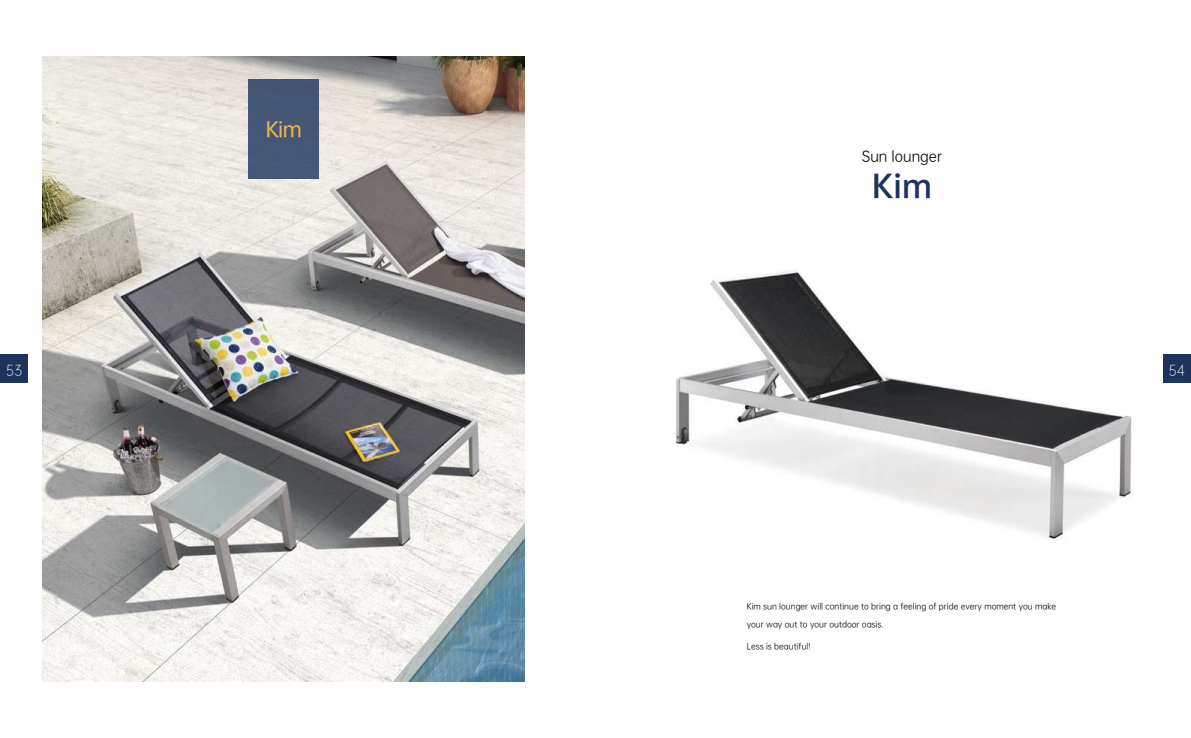
<style>
.page{position:relative;width:1191px;height:738px;background:#fff}
.page>*{position:absolute;margin:0;border:0;box-sizing:border-box;transform-origin:0 0}
.t1{font:30px "OPPO Sans B";color:#1c335b}
.t2{font:20px "OPPO Sans M";color:#e9b74b}
.t3{font:14px "OPPO Sans R";color:#000}
.t4{font:14px "OPPO Sans L";color:#fff}
.t5{font:8px "OPPO Sans R";color:#000}
</style>
<div class="page">
<img style="left:43px;top:57px;width:481px;height:623px">
<div style="left:248px;top:79px;width:71px;height:100px;background:#455776"></div>
<img style="left:675px;top:270px;width:457px;height:270px">
<div style="left:0;top:354px;width:28px;height:29px;background:#1c335b"></div>
<div style="left:1162px;top:354px;width:29px;height:29px;background:#1c335b"></div>
<h2 class="t2" style="left:266px;top:113px;width:38px">Kim</h2>
<h3 class="t3" style="left:862px;top:145px;width:82px">Sun lounger</h3>
<h1 class="t1" style="left:872px;top:160px;width:61px">Kim</h1>
<h3 class="t4" style="left:6px;top:359px;width:18px">53</h3>
<h3 class="t4" style="left:1168px;top:359px;width:18px">54</h3>
<p class="t5" style="left:746px;top:599px;width:311px">Kim sun lounger will continue to bring a feeling of pride every moment you make</p>
<p class="t5" style="left:746px;top:617px;width:138px">your way out to your outdoor oasis.</p>
<p class="t5" style="left:746px;top:640px;width:65px">Less is beautiful!</p>
</div>
